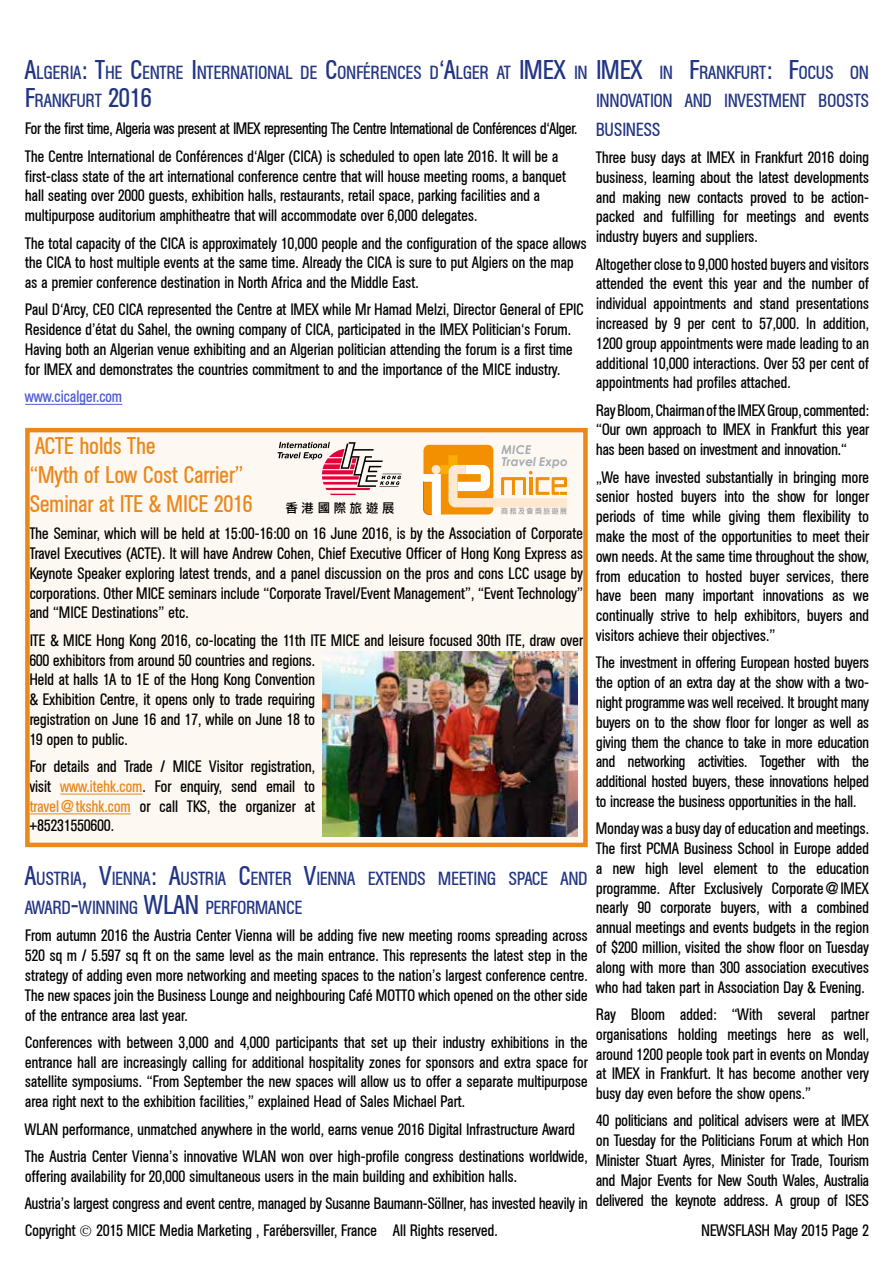
<style>
.page{position:relative;width:893px;height:1263px;background:#fff}
.page>*{position:absolute;margin:0;border:0;box-sizing:border-box;transform-origin:0 0}
.t1{font:24px/28.8px "Agba Condensed Normal";color:#ea881b}
.t2{font:18.9px/28.5px "Agba Condensed Normal";color:#223583}
.t3{font:16.5px/19.8px "Agba Condensed Normal";color:#000;text-align:justify}
.t4{font:16.5px/27.3px "Agba Condensed Normal";letter-spacing:-.02em;color:#000}
.t5{font:16.5px "Agba Condensed Normal";color:#4f5cd6}
.t6{font:700 13.05px "Microsoft Jheng Hei";letter-spacing:.25em;color:#000}
.t7{font:italic 700 12.15px/11.9px "Century Gothic";color:#a4acb1}
.t8{font:700 7.65px "Microsoft Jheng Hei";letter-spacing:.125em;color:#9d9d9c}
.s1{font-size:27px}
.s2{color:#ea881b}
</style>
<div class="page">
<hr style="left:25px;top:404px;width:97px;height:1px;background:#4f5cd6">
<div style="left:27px;top:430px;width:558px;height:415px;background:#fef8f2"></div>
<hr style="left:60px;top:794px;width:82px;height:1px;background:#ea881b">
<hr style="left:30px;top:813px;width:101px;height:1px;background:#ea881b">
<div style="left:25px;top:428px;width:563px;height:419px;border:4px solid #ea881b"></div>
<svg style="left:277px;top:442px;width:125px;height:53px"></svg>
<svg style="left:423px;top:445px;width:144px;height:70px"></svg>
<img style="left:322px;top:651px;width:255px;height:185px">
<p class="t2" style="left:25px;top:58px;width:562px"><span class="s1">A</span>LGERIA<span class="s1">: T</span>HE <span class="s1">C</span>ENTRE <span class="s1">I</span> NTERNATIONAL DE <span class="s1">C</span>ONFÉRENCES D<span class="s1">‘A</span>LGER AT <span class="s1">IMEX</span> IN<br><span class="s1">F</span>RANKFURT <span class="s1">2016</span></p>
<p class="t4" style="left:25px;top:115px;width:554px">For the first time, Algeria was present at IMEX representing The Centre International de Conférences d‘Alger.<br>The Centre International de Conférences d‘Alger (CICA) is scheduled to open late 2016. It will be a</p>
<p class="t3" style="left:25px;top:166px;width:542px;text-align:left">first-class state of the art international conference centre that will house meeting rooms, a banquet hall seating over 2000 guests, exhibition halls, restaurants, retail space, parking facilities and a multipurpose auditorium amphitheatre that will accommodate over 6,000 delegates.</p>
<p class="t3" style="left:25px;top:233px;width:563px;text-align:left">The total capacity of the CICA is approximately 10,000 people and the configuration of the space allows the CICA to host multiple events at the same time. Already the CICA is sure to put Algiers on the map as a premier conference destination in North Africa and the Middle East.</p>
<p class="t3" style="left:25px;top:300px;width:560px;text-align:left">Paul D‘Arcy, CEO CICA represented the Centre at IMEX while Mr Hamad Melzi, Director General of EPIC Residence d’état du Sahel, the owning company of CICA, participated in the IMEX Politician‘s Forum.<br>Having both an Algerian venue exhibiting and an Algerian politician attending the forum is a first time for IMEX and demonstrates the countries commitment to and the importance of the MICE industry.</p>
<p class="t5" style="left:25px;top:387px;width:99px">www.cicalger.com</p>
<p class="t2" style="left:596px;top:58px;width:275px;text-align:justify"><span class="s1">IMEX</span> IN <span class="s1">F</span>RANKFURT<span class="s1">: F</span>OCUS ON INNOVATION AND INVESTMENT BOOSTS BUSINESS</p>
<p class="t3" style="left:596px;top:147px;width:275px">Three busy days at IMEX in Frankfurt 2016 doing business, learning about the latest developments and making new contacts proved to be action&shy;packed and fulfilling for meetings and events industry buyers and suppliers.</p>
<p class="t3" style="left:596px;top:254px;width:275px">Altogether close to 9,000 hosted buyers and visitors attended the event this year and the number of individual appointments and stand presentations increased by 9 per cent to 57,000. In addition, 1200 group appointments were made leading to an additional 10,000 interactions. Over 53 per cent of appointments had profiles attached.</p>
<p class="t3" style="left:596px;top:400px;width:275px">Ray Bloom, Chairman of the IMEX Group, commented: “Our own approach to IMEX in Frankfurt this year has been based on investment and innovation.“</p>
<p class="t3" style="left:596px;top:467px;width:275px">„We have invested substantially in bringing more senior hosted buyers into the show for longer periods of time while giving them flexibility to make the most of the opportunities to meet their own needs. At the same time throughout the show, from education to hosted buyer services, there have been many important innovations as we continually strive to help exhibitors, buyers and visitors achieve their objectives.”</p>
<p class="t3" style="left:596px;top:653px;width:275px">The investment in offering European hosted buyers the option of an extra day at the show with a two&shy;night programme was well received. It brought many buyers on to the show floor for longer as well as giving them the chance to take in more education and networking activities. Together with the additional hosted buyers, these innovations helped to increase the business opportunities in the hall.</p>
<p class="t3" style="left:596px;top:818px;width:275px">Monday was a busy day of education and meetings.<br>The first PCMA Business School in Europe added a new high level element to the education programme. After Exclusively Corporate@IMEX nearly 90 corporate buyers, with a combined annual meetings and events budgets in the region of $200 million, visited the show floor on Tuesday along with more than 300 association executives who had taken part in Association Day &amp; Evening.</p>
<p class="t3" style="left:596px;top:1004px;width:275px">Ray Bloom added: “With several partner organisations holding meetings here as well, around 1200 people took part in events on Monday at IMEX in Frankfurt. It has become another very busy day even before the show opens.”</p>
<p class="t3" style="left:596px;top:1111px;width:275px">40 politicians and political advisers were at IMEX on Tuesday for the Politicians Forum at which Hon Minister Stuart Ayres, Minister for Trade, Tourism and Major Events for New South Wales, Australia delivered the keynote address. A group of ISES</p>
<h1 class="t1" style="left:30px;top:431px;width:225px">ACTE holds The<br>“Myth of Low Cost Carrier”<br>Seminar at ITE &amp; MICE 2016</h1>
<p class="t3" style="left:30px;top:523px;width:555px">The Seminar, which will be held at 15:00-16:00 on 16 June 2016, is by the Association of Corporate Travel Executives (ACTE). It will have Andrew Cohen, Chief Executive Officer of Hong Kong Express as Keynote Speaker exploring latest trends, and a panel discussion on the pros and cons LCC usage by corporations. Other MICE seminars include “Corporate Travel/Event Management”, “Event Technology” and “MICE Destinations” etc.</p>
<p class="t3" style="left:30px;top:630px;width:555px;text-align:left">ITE &amp; MICE Hong Kong 2016, co-locating the 11th ITE MICE and leisure focused 30th ITE, draw over 600 exhibitors from around 50 countries and regions.<br>Held at halls 1A to 1E of the Hong Kong Convention<br>&amp; Exhibition Centre, it opens only to trade requiring<br>registration on June 16 and 17, while on June 18 to<br>19 open to public.</p>
<p class="t3" style="left:30px;top:756px;width:287px">For details and Trade / MICE Visitor registration, visit <span class="s2">www.itehk.com</span>. For enquiry, send email to <span class="s2">travel@tkshk.com</span> or call TKS, the organizer at +85231550600.</p>
<p class="t7" style="left:501px;top:443px;width:68px">MICE<br>Travel Expo</p>
<p class="t6" style="left:285px;top:500px;width:111px">香港國際旅遊展</p>
<p class="t8" style="left:501px;top:507px;width:68px">商務及會獎旅遊展</p>
<p class="t2" style="left:25px;top:865px;width:564px"><span class="s1">A</span>USTRIA<span class="s1">, V</span>IENNA<span class="s1">: A</span>USTRIA <span class="s1">C</span>ENTER <span class="s1">V</span>IENNA EXTENDS MEETING SPACE AND<br>AWARD<span class="s1">-</span>WINN ING <span class="s1">WLAN</span> PERFORMANCE</p>
<p class="t3" style="left:25px;top:926px;width:564px">From autumn 2016 the Austria Center Vienna will be adding five new meeting rooms spreading across 520 sq m / 5.597 sq ft on the same level as the main entrance. This represents the latest step in the strategy of adding even more networking and meeting spaces to the nation’s largest conference centre.<br>The new spaces join the Business Lounge and neighbouring Café MOTTO which opened on the other side of the entrance area last year.</p>
<p class="t3" style="left:25px;top:1032px;width:564px">Conferences with between 3,000 and 4,000 participants that set up their industry exhibitions in the entrance hall are increasingly calling for additional hospitality zones for sponsors and extra space for satellite symposiums. “From September the new spaces will allow us to offer a separate multipurpose area right next to the exhibition facilities,” explained Head of Sales Michael Part.</p>
<p class="t3" style="left:25px;top:1115px;width:564px;line-height:27.3px">WLAN performance, unmatched anywhere in the world, earns venue 2016 Digital Infrastructure Award<br>The Austria Center Vienna’s innovative WLAN won over high-profile congress destinations worldwide,</p>
<p class="t3" style="left:25px;top:1162px;width:564px;line-height:27.3px">offering availability for 20,000 simultaneous users in the main building and exhibition halls.<br>Austria’s largest congress and event centre, managed by Susanne Baumann-Söllner, has invested heavily in</p>
<p class="t3" style="left:25px;top:1220px;width:474px">Copyright © 2015 MICE Media Marketing , Farébersviller, France All Rights reserved.</p>
<p class="t3" style="left:701px;top:1220px;width:169px">NEWSFLASH May 2015 Page 2</p>
</div>
